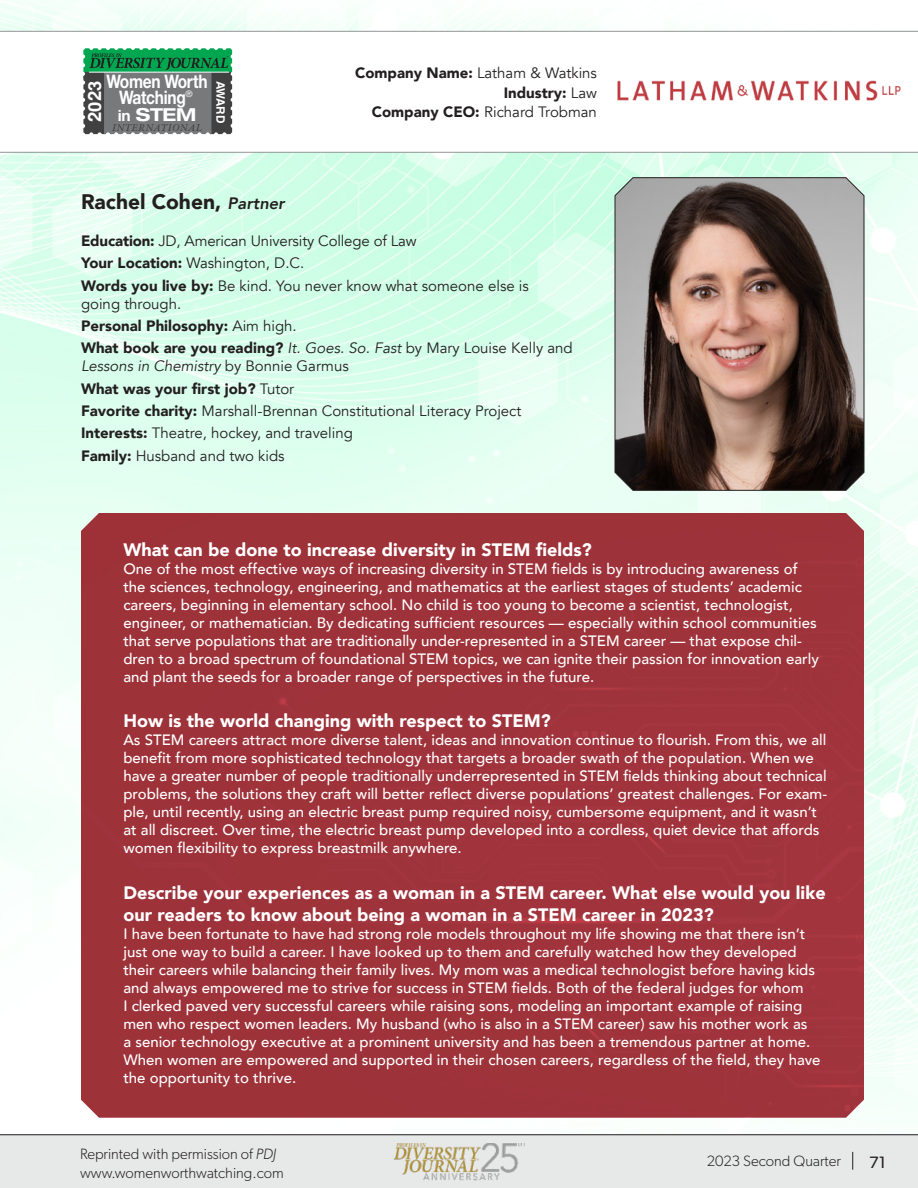
<style>
.page{position:relative;width:918px;height:1188px;background:#fff}
.page>*{position:absolute;margin:0;border:0;box-sizing:border-box;transform-origin:0 0}
.t1{font:900 21px "Avenir";color:#231f20}
.t2{font:700 18.6px/15.6px "Helvetica Neue LT Pro";letter-spacing:-.02em;color:#fff;text-align:center;scale:.83 1}
.t3{font:700 18.45px "Helvetica";color:#fff}
.t4{font:900 18px/21.6px "Avenir";color:#fff}
.t5{font:700 expanded 17.85px "Helvetica Neue LT Pro";color:#fff}
.t6{font:16.5px "Gibson";color:#231f20}
.t7{font:500 15px/18px "Avenir";color:#fff}
.t8{font:15px/18px "Avenir";color:#231f20}
.t9{font:300 15px "Gibson";color:#231f20}
.t10{font:900 15px "Avenir";color:#231f20}
.t11{font:700 11.7px "Helvetica";letter-spacing:-.045em;color:#fff}
.t12{font:italic 9.75px "Hoefler Text";letter-spacing:.05em;color:#414142}
.s1{font-stretch:normal;font-size:15.45px}
.s2{font-weight:900}
.s3{font-weight:400}
.s4{font-weight:800;font-style:italic;font-size:16.5px}
.s5{font-style:italic}
</style>
<div class="page">
<div style="left:0;top:1134px;width:918px;height:54px;background:#e7e8e8"></div>
<svg style="left:852px;top:1152px;width:1px;height:18px"></svg>
<hr style="left:0;top:1134px;width:918px;height:1px;background:#231f20">
<img style="left:394px;top:1143px;width:131px;height:38px">
<img style="left:0;top:0;width:918px;height:1109px">
<div style="left:81px;top:513px;width:783px;height:605px;background:#9f333a"></div>
<svg style="left:0;top:31px;width:918px;height:122px"></svg>
<svg style="left:614px;top:177px;width:251px;height:314px;background:#7a6760"></svg>
<svg style="left:83px;top:48px;width:149px;height:86px;background:#547867"></svg>
<img style="left:601px;top:75px;width:316px;height:32px">
<p class="t2" style="left:106px;top:73px;width:123px">Women Worth<br>Watching<sup>®</sup></p>
<p class="t12" style="left:112px;top:122px;width:92px">INTERNATIONAL</p>
<p class="t3" style="left:83px;top:122px;width:43px;rotate:-90deg">2023</p>
<p class="t5" style="left:118px;top:104px;width:80px"><span class="s1">in</span> STEM</p>
<p class="t11" style="left:228px;top:81px;width:44px;rotate:90deg">AWARD</p>
<p class="t8" style="left:355px;top:64px;width:243px"><span class="s2">Company Name:</span> Latham &amp; Watkins</p>
<p class="t10" style="left:504px;top:80px;width:95px">Industry: <span class="s3">Law</span></p>
<p class="t8" style="left:372px;top:103px;width:227px"><span class="s2">Company CEO:</span> Richard Trobman</p>
<p class="t1" style="left:81px;top:184px;width:205px">Rachel Cohen, <span class="s4">Partner</span></p>
<p class="t8" style="left:81px;top:232px;width:337px"><span class="s2">Education:</span> JD, American University College of Law</p>
<p class="t8" style="left:81px;top:255px;width:225px"><span class="s2">Your Location:</span> Washington, D.C.</p>
<p class="t8" style="left:81px;top:277px;width:449px"><span class="s2">Words you live by:</span> Be kind. You never know what someone else is going through.</p>
<p class="t10" style="left:81px;top:313px;width:217px">Personal Philosophy: <span class="s3">Aim high.</span></p>
<p class="t8" style="left:81px;top:340px;width:493px"><span class="s2">What book are you reading?</span> <span class="s5">It. Goes. So. Fast</span> by Mary Louise Kelly and<br><span class="s5">Lessons in Chemistry</span> by Bonnie Garmus</p>
<p class="t10" style="left:81px;top:376px;width:215px">What was your first job? <span class="s3">Tutor</span></p>
<p class="t8" style="left:81px;top:402px;width:442px"><span class="s2">Favorite charity:</span> Marshall-Brennan Constitutional Literacy Project</p>
<p class="t8" style="left:81px;top:424px;width:273px"><span class="s2">Interests:</span> Theatre, hockey, and traveling</p>
<p class="t8" style="left:81px;top:447px;width:205px"><span class="s2">Family:</span> Husband and two kids</p>
<p class="t4" style="left:123px;top:538px;width:470px">What can be done to increase diversity in STEM fields?</p>
<p class="t7" style="left:123px;top:559px;width:697px">One of the most effective ways of increasing diversity in STEM fields is by introducing awareness of the sciences, technology, engineering, and mathematics at the earliest stages of students’ academic careers, beginning in elementary school. No child is too young to become a scientist, technologist, engineer, or mathematician. By dedicating sufficient resources — especially within school communities that serve populations that are traditionally under-represented in a STEM career — that expose chil&shy;dren to a broad spectrum of foundational STEM topics, we can ignite their passion for innovation early and plant the seeds for a broader range of perspectives in the future.</p>
<p class="t4" style="left:123px;top:710px;width:429px">How is the world changing with respect to STEM?</p>
<p class="t7" style="left:123px;top:730px;width:705px">As STEM careers attract more diverse talent, ideas and innovation continue to flourish. From this, we all benefit from more sophisticated technology that targets a broader swath of the population. When we have a greater number of people traditionally underrepresented in STEM fields thinking about technical problems, the solutions they craft will better reflect diverse populations’ greatest challenges. For exam&shy;ple, until recently, using an electric breast pump required noisy, cumbersome equipment, and it wasn’t at all discreet. Over time, the electric breast pump developed into a cordless, quiet device that affords women flexibility to express breastmilk anywhere.</p>
<p class="t4" style="left:123px;top:881px;width:704px">Describe your experiences as a woman in a STEM career. What else would you like our readers to know about being a woman in a STEM career in 2023?</p>
<p class="t7" style="left:123px;top:924px;width:699px">I have been fortunate to have had strong role models throughout my life showing me that there isn’t just one way to build a career. I have looked up to them and carefully watched how they developed their careers while balancing their family lives. My mom was a medical technologist before having kids and always empowered me to strive for success in STEM fields. Both of the federal judges for whom<br>I clerked paved very successful careers while raising sons, modeling an important example of raising men who respect women leaders. My husband (who is also in a STEM career) saw his mother work as<br>a senior technology executive at a prominent university and has been a tremendous partner at home.<br>When women are empowered and supported in their chosen careers, regardless of the field, they have the opportunity to thrive.</p>
<p class="t9" style="left:80px;top:1145px;width:198px">Reprinted with permission of <span class="s5">PDJ</span></p>
<p class="t9" style="left:80px;top:1164px;width:205px">www.womenworthwatching.com</p>
<p class="t9" style="left:707px;top:1152px;width:136px">2023 Second Quarter</p>
<p class="t6" style="left:869px;top:1152px;width:18px">71</p>
</div>
